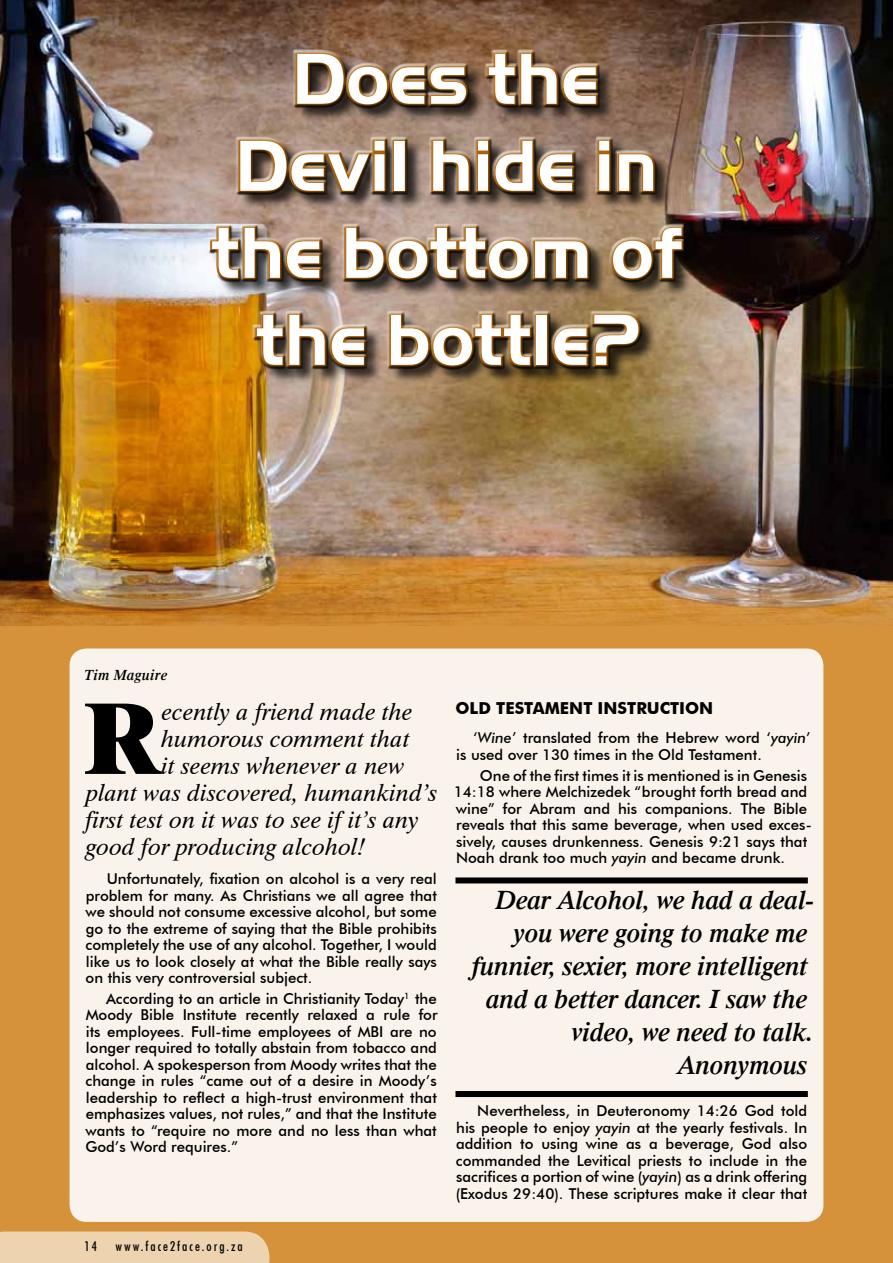
<style>
.page{position:relative;width:893px;height:1263px;background:#fff}
.page>*{position:absolute;margin:0;border:0;box-sizing:border-box;transform-origin:0 0}
.t1{font:800 103.65px "Dutch 801 BT";color:#000}
.t2{font:700 75px/87px "Handel Got D";color:#fff;text-align:center}
.t3{font:italic 600 27px/33px "Dutch 801 BT";color:#000;text-align:right}
.t4{font:italic 24px "Dutch 801 BT";letter-spacing:.01em;color:#000}
.t5{font:700 16.5px "Futura BT";color:#000}
.t6{font:500 15px/16.5px "Futura BT";color:#000;text-align:justify}
.t7{font:italic 600 15px "Dutch 801 BT";letter-spacing:.025em;color:#000}
.t8{font:500 condensed 13.5px "Futura BT";letter-spacing:.15em;color:#000}
.s1{font-style:italic}
</style>
<div class="page">
<div style="left:0;top:587px;width:893px;height:676px;background:#d5923b"></div>
<div style="left:70px;top:648px;width:753px;height:574px;background:#faf3eb;border-radius:17px"></div>
<div style="left:455px;top:877px;width:353px;height:6px;background:#000"></div>
<div style="left:455px;top:1091px;width:353px;height:6px;background:#000"></div>
<img style="left:0;top:0;width:893px;height:626px">
<div style="left:211px;top:52px;width:490px;height:332px;background:#000;opacity:.75"></div>
<div style="left:208px;top:51px;width:478px;height:319px;background:#000;opacity:.75"></div>
<div style="left:0;top:1231px;width:269px;height:32px;background:#eed3b0"></div>
<h2 class="t2" style="left:211px;top:36px;width:473px">Does the<br>Devil hide in the bottom of the bottle?</h2>
<p class="t7" style="left:85px;top:665px;width:84px">Tim Maguire</p>
<h1 class="t1" style="left:83px;top:673px;width:79px">R</h1>
<h3 class="t4" style="left:162px;top:697px;width:252px">ecently a friend made the</h3>
<h3 class="t4" style="left:162px;top:724px;width:250px">humorous comment that</h3>
<h3 class="t4" style="left:162px;top:751px;width:244px">it seems whenever a new</h3>
<h3 class="t4" style="left:86px;top:778px;width:353px">plant was discovered, humankind’s</h3>
<h3 class="t4" style="left:86px;top:805px;width:335px">first test on it was to see if it’s any</h3>
<h3 class="t4" style="left:86px;top:832px;width:280px">good for producing alcohol!</h3>
<p class="t6" style="left:86px;top:870px;width:353px;text-indent:21px">Unfortunately, fixation on alcohol is a very real problem for many. As Christians we all agree that we should not consume excessive alcohol, but some go to the extreme of saying that the Bible prohibits completely the use of any alcohol. Together, I would like us to look closely at what the Bible really says on this very controversial subject.</p>
<p class="t6" style="left:85px;top:990px;width:354px;text-indent:21px">According to an article in Christianity Today<sup>1</sup> the Moody Bible Institute recently relaxed a rule for its employees. Full-time employees of MBI are no longer required to totally abstain from tobacco and alcohol. A spokesperson from Moody writes that the change in rules “came out of a desire in Moody’s leadership to reflect a high-trust environment that emphasizes values, not rules,” and that the Institute wants to “require no more and no less than what God’s Word requires.”</p>
<p class="t8" style="left:85px;top:1238px;width:14px">14</p>
<p class="t8" style="left:115px;top:1238px;width:129px">www.face2face.org.za</p>
<p class="t5" style="left:455px;top:698px;width:116px">OLD TESTAMENT</p>
<p class="t5" style="left:598px;top:698px;width:102px">INSTRUCTION</p>
<p class="t6" style="left:456px;top:730px;width:356px;text-indent:17px">‘<span class="s1">Wine</span>’ translated from the Hebrew word ‘<span class="s1">yayin</span>’ is used over 130 times in the Old Testament.</p>
<p class="t6" style="left:454px;top:767px;width:359px;text-align:left;text-indent:26px">One of the first times it is mentioned is in Genesis 14:18 where Melchizedek “brought forth bread and wine” for Abram and his companions. The Bible reveals that this same beverage, when used exces&shy;sively, causes drunkenness. Genesis 9:21 says that Noah drank too much <span class="s1">yayin</span> and became drunk.</p>
<h3 class="t3" style="left:472px;top:883px;width:344px">Dear Alcohol, we had a deal&shy;you were going to make me funnier, sexier, more intelligent and a better dancer. I saw the video, we need to talk.<br>Anonymous</h3>
<p class="t6" style="left:456px;top:1102px;width:353px;text-indent:22px">Nevertheless, in Deuteronomy 14:26 God told his people to enjoy <span class="s1">yayin</span> at the yearly festivals. In addition to using wine as a beverage, God also commanded the Levitical priests to include in the sacrifices a portion of wine (<span class="s1">yayin</span>) as a drink offering (Exodus 29:40). These scriptures make it clear that</p>
</div>
